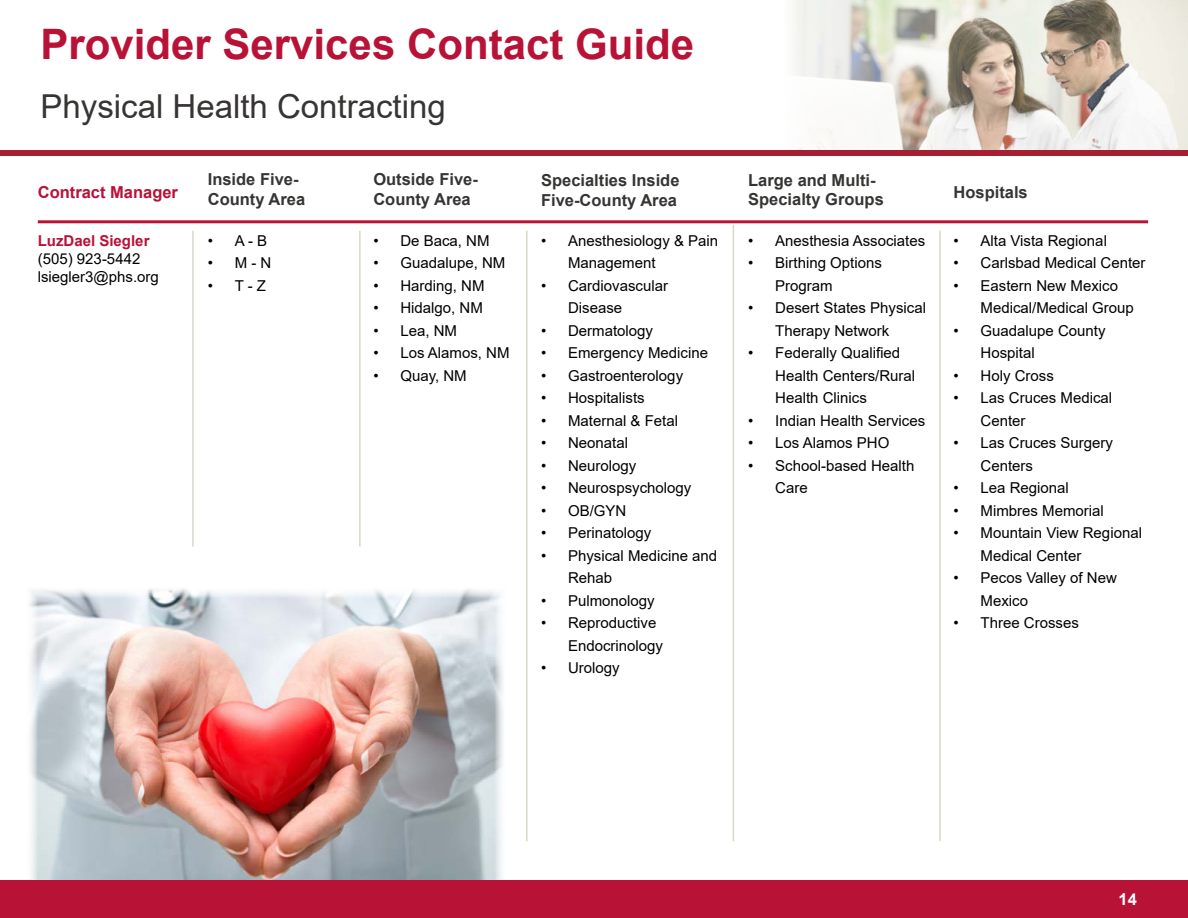
<style>
.page{position:relative;width:1188px;height:918px;background:#fff}
.page>*{position:absolute;margin:0;border:0;box-sizing:border-box;transform-origin:0 0}
.t1{font:700 42px "Arial";color:#b81237}
.t2{font:33px "Arial";color:#363534}
.t3{font:700 16.5px/19.8px "Arial";color:#363534}
.t4{font:700 16.5px "Arial";color:#b81237}
.t5{font:700 16.5px "Arial";color:#fff}
.t6{font:15px/22.5px "Arial";color:#000}
.t7{font:700 15px "Arial";color:#b81237}
</style>
<div class="page">
<img style="left:785px;top:0;width:403px;height:151px">
<div style="left:0;top:151px;width:1188px;height:5px;background:#a71d31"></div>
<hr style="left:192px;top:231px;width:2px;height:316px;background:#d9d7c8">
<hr style="left:359px;top:231px;width:2px;height:316px;background:#d9d7c8">
<hr style="left:526px;top:231px;width:2px;height:610px;background:#d9d7c8">
<hr style="left:939px;top:231px;width:2px;height:610px;background:#d9d7c8">
<hr style="left:38px;top:220px;width:1110px;height:3px;background:#b81237">
<hr style="left:733px;top:225px;width:1px;height:616px;background:#d9d7c8">
<img style="left:29px;top:588px;width:474px;height:292px">
<div style="left:0;top:880px;width:1188px;height:38px;background:#b81237"></div>
<h1 class="t1" style="left:40px;top:15px;width:655px">Provider Services Contact Guide</h1>
<h2 class="t2" style="left:40px;top:83px;width:407px">Physical Health Contracting</h2>
<p class="t4" style="left:38px;top:180px;width:142px">Contract Manager</p>
<p class="t7" style="left:38px;top:230px;width:113px">LuzDael Siegler</p>
<p class="t6" style="left:38px;top:249px;width:123px;line-height:18px">(505) 923-5442 lsiegler3@phs.org</p>
<p class="t3" style="left:208px;top:170px;width:99px">Inside Five-<br>County Area</p>
<p class="t3" style="left:373px;top:170px;width:106px">Outside Five-<br>County Area</p>
<p class="t3" style="left:748px;top:170px;width:137px">Large and Multi-<br>Specialty Groups</p>
<p class="t3" style="left:954px;top:182px;width:76px">Hospitals</p>
<p class="t3" style="left:541px;top:170px;width:140px">Specialties Inside<br>Five-County Area</p>
<p class="t6" style="left:208px;top:229px;width:61px">• A - B</p>
<p class="t6" style="left:208px;top:252px;width:65px">• M - N</p>
<p class="t6" style="left:208px;top:274px;width:60px">• T - Z</p>
<p class="t6" style="left:373px;top:229px;width:118px">• De Baca, NM</p>
<p class="t6" style="left:373px;top:252px;width:134px">• Guadalupe, NM</p>
<p class="t6" style="left:373px;top:274px;width:113px">• Harding, NM</p>
<p class="t6" style="left:373px;top:297px;width:111px">• Hidalgo, NM</p>
<p class="t6" style="left:373px;top:319px;width:85px">• Lea, NM</p>
<p class="t6" style="left:373px;top:342px;width:138px">• Los Alamos, NM</p>
<p class="t6" style="left:373px;top:364px;width:95px">• Quay, NM</p>
<p class="t6" style="left:568px;top:229px;width:152px;text-indent:-27px">• Anesthesiology &amp; Pain<br>Management</p>
<p class="t6" style="left:568px;top:274px;width:102px;text-indent:-27px">• Cardiovascular<br>Disease</p>
<p class="t6" style="left:541px;top:319px;width:114px">• Dermatology</p>
<p class="t6" style="left:541px;top:342px;width:169px">• Emergency Medicine</p>
<p class="t6" style="left:541px;top:364px;width:144px">• Gastroenterology</p>
<p class="t6" style="left:541px;top:387px;width:105px">• Hospitalists</p>
<p class="t6" style="left:541px;top:409px;width:139px">• Maternal &amp; Fetal</p>
<p class="t6" style="left:541px;top:432px;width:89px">• Neonatal</p>
<p class="t6" style="left:541px;top:454px;width:97px">• Neurology</p>
<p class="t6" style="left:541px;top:477px;width:152px">• Neurospsychology</p>
<p class="t6" style="left:541px;top:499px;width:87px">• OB/GYN</p>
<p class="t6" style="left:541px;top:522px;width:112px">• Perinatology</p>
<p class="t6" style="left:568px;top:544px;width:151px;text-indent:-27px">• Physical Medicine and<br>Rehab</p>
<p class="t6" style="left:541px;top:589px;width:115px">• Pulmonology</p>
<p class="t6" style="left:568px;top:612px;width:97px;text-indent:-27px">• Reproductive<br>Endocrinology</p>
<p class="t6" style="left:541px;top:657px;width:80px">• Urology</p>
<p class="t6" style="left:748px;top:229px;width:179px">• Anesthesia Associates</p>
<p class="t6" style="left:775px;top:252px;width:108px;text-indent:-27px">• Birthing Options<br>Program</p>
<p class="t6" style="left:775px;top:297px;width:152px;text-indent:-27px">• Desert States Physical<br>Therapy Network</p>
<p class="t6" style="left:775px;top:342px;width:142px;text-indent:-27px">• Federally Qualified<br>Health Centers/Rural<br>Health Clinics</p>
<p class="t6" style="left:748px;top:409px;width:179px">• Indian Health Services</p>
<p class="t6" style="left:748px;top:432px;width:143px">• Los Alamos PHO</p>
<p class="t6" style="left:775px;top:454px;width:141px;text-indent:-27px">• School-based Health<br>Care</p>
<p class="t6" style="left:954px;top:229px;width:155px">• Alta Vista Regional</p>
<p class="t6" style="left:954px;top:252px;width:194px">• Carlsbad Medical Center</p>
<p class="t6" style="left:981px;top:274px;width:155px;text-indent:-27px">• Eastern New Mexico<br>Medical/Medical Group</p>
<p class="t6" style="left:981px;top:319px;width:127px;text-indent:-27px">• Guadalupe County<br>Hospital</p>
<p class="t6" style="left:954px;top:364px;width:102px">• Holy Cross</p>
<p class="t6" style="left:981px;top:387px;width:133px;text-indent:-27px">• Las Cruces Medical<br>Center</p>
<p class="t6" style="left:981px;top:432px;width:134px;text-indent:-27px">• Las Cruces Surgery<br>Centers</p>
<p class="t6" style="left:954px;top:477px;width:117px">• Lea Regional</p>
<p class="t6" style="left:954px;top:499px;width:152px">• Mimbres Memorial</p>
<p class="t6" style="left:981px;top:522px;width:163px;text-indent:-27px">• Mountain View Regional<br>Medical Center</p>
<p class="t6" style="left:981px;top:567px;width:138px;text-indent:-27px">• Pecos Valley of New<br>Mexico</p>
<p class="t6" style="left:954px;top:612px;width:127px">• Three Crosses</p>
<p class="t5" style="left:1119px;top:888px;width:20px">14</p>
</div>
